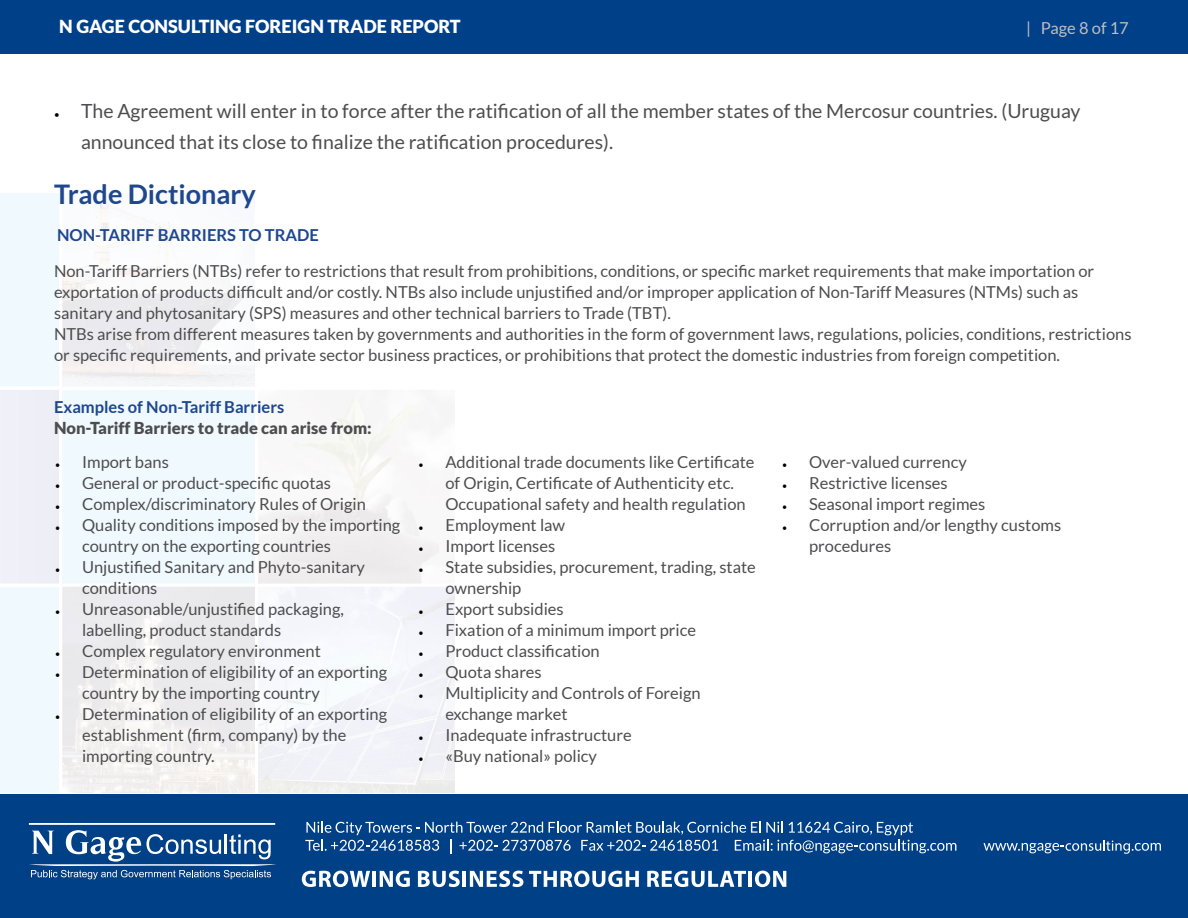
<style>
.page{position:relative;width:1188px;height:918px;background:#fff}
.page>*{position:absolute;margin:0;border:0;box-sizing:border-box;transform-origin:0 0}
.t1{font:700 27px "Lato";color:#1e478e}
.t2{font:19.5px/31.5px "Lato";color:#4d4d4f}
.t3{font:900 18px "Lato";color:#fff}
.t4{font:16.5px/21px "Lato";color:#4d4d4f}
.t5{font:700 16.5px "Lato";color:#1e478e}
.t6{font:900 16.5px "Lato";color:#4d4d4f}
.t7{font:16.5px "Lato";color:#bcbec0}
.s1{font-family:"Adobe Arabic";color:#000}
.s2{font-family:"Adobe Arabic";font-size:18px;color:#000}
</style>
<div class="page">
<div style="left:0;top:0;width:1188px;height:53px;background:#004089"></div>
<svg style="left:0;top:193px;width:455px;height:600px;fill:#f2f9fc"></svg>
<div style="left:0;top:794px;width:1188px;height:124px;background:#004087"></div>
<svg style="left:305px;top:822px;width:651px;height:31px"></svg>
<svg style="left:984px;top:840px;width:177px;height:14px"></svg>
<hr style="left:29px;top:823px;width:246px;height:2px;background:#fff">
<svg style="left:29px;top:830px;width:247px;height:49px"></svg>
<svg style="left:302px;top:871px;width:68px;height:16px"></svg>
<hr style="left:372px;top:871px;width:4px;height:16px;background:#fff">
<svg style="left:380px;top:871px;width:30px;height:16px"></svg>
<svg style="left:418px;top:871px;width:42px;height:16px"></svg>
<hr style="left:463px;top:871px;width:3px;height:16px;background:#fff">
<svg style="left:470px;top:871px;width:53px;height:16px"></svg>
<svg style="left:529px;top:871px;width:110px;height:16px"></svg>
<svg style="left:647px;top:871px;width:99px;height:16px"></svg>
<hr style="left:748px;top:871px;width:4px;height:16px;background:#fff">
<svg style="left:755px;top:871px;width:31px;height:16px"></svg>
<p class="t3" style="left:59px;top:16px;width:403px">N GAGE CONSULTING FOREIGN TRADE REPORT</p>
<p class="t7" style="left:1026px;top:19px;width:104px">| Page 8 of 17</p>
<p class="t2" style="left:81px;top:95px;width:1001px;text-indent:-27px"><span class="s1">•</span> The Agreement will enter in to force after the ratification of all the member states of the Mercosur countries. (Uruguay announced that its close to finalize the ratification procedures).</p>
<h1 class="t1" style="left:54px;top:179px;width:204px">Trade Dictionary</h1>
<p class="t5" style="left:57px;top:226px;width:263px">NON-TARIFF BARRIERS TO TRADE</p>
<p class="t4" style="left:54px;top:260px;width:1079px">Non-Tariff Barriers (NTBs) refer to restrictions that result from prohibitions, conditions, or specific market requirements that make importation or exportation of products difficult and/or costly. NTBs also include unjustified and/or improper application of Non-Tariff Measures (NTMs) such as sanitary and phytosanitary (SPS) measures and other technical barriers to Trade (TBT).<br>NTBs arise from different measures taken by governments and authorities in the form of government laws, regulations, policies, conditions, restrictions or specific requirements, and private sector business practices, or prohibitions that protect the domestic industries from foreign competition.</p>
<p class="t5" style="left:54px;top:398px;width:232px">Examples of Non-Tariff Barriers</p>
<p class="t6" style="left:54px;top:418px;width:319px">Non-Tariff Barriers to trade can arise from:</p>
<p class="t4" style="left:55px;top:452px;width:115px"><span class="s2">•</span> Import bans</p>
<p class="t4" style="left:55px;top:473px;width:278px"><span class="s2">•</span> General or product-specific quotas</p>
<p class="t4" style="left:55px;top:494px;width:312px"><span class="s2">•</span> Complex/discriminatory Rules of Origin</p>
<p class="t4" style="left:82px;top:515px;width:320px;text-indent:-27px"><span class="s2">•</span> Quality conditions imposed by the importing country on the exporting countries</p>
<p class="t4" style="left:82px;top:557px;width:284px;text-indent:-27px"><span class="s2">•</span> Unjustified Sanitary and Phyto-sanitary conditions</p>
<p class="t4" style="left:82px;top:599px;width:263px;text-indent:-27px"><span class="s2">•</span> Unreasonable/unjustified packaging, labelling, product standards</p>
<p class="t4" style="left:55px;top:641px;width:267px"><span class="s2">•</span> Complex regulatory environment</p>
<p class="t4" style="left:82px;top:662px;width:307px;text-indent:-27px"><span class="s2">•</span> Determination of eligibility of an exporting country by the importing country</p>
<p class="t4" style="left:82px;top:704px;width:307px;text-indent:-27px"><span class="s2">•</span> Determination of eligibility of an exporting establishment (firm, company) by the importing country.</p>
<p class="t4" style="left:445px;top:452px;width:311px;text-indent:-27px"><span class="s2">•</span> Additional trade documents like Certificate of Origin, Certificate of Authenticity etc.<br>Occupational safety and health regulation</p>
<p class="t4" style="left:418px;top:515px;width:148px"><span class="s2">•</span> Employment law</p>
<p class="t4" style="left:418px;top:536px;width:138px"><span class="s2">•</span> Import licenses</p>
<p class="t4" style="left:445px;top:557px;width:312px;text-indent:-27px"><span class="s2">•</span> State subsidies, procurement, trading, state ownership</p>
<p class="t4" style="left:418px;top:599px;width:147px"><span class="s2">•</span> Export subsidies</p>
<p class="t4" style="left:418px;top:620px;width:279px"><span class="s2">•</span> Fixation of a minimum import price</p>
<p class="t4" style="left:418px;top:641px;width:183px"><span class="s2">•</span> Product classification</p>
<p class="t4" style="left:418px;top:662px;width:125px"><span class="s2">•</span> Quota shares</p>
<p class="t4" style="left:445px;top:683px;width:257px;text-indent:-27px"><span class="s2">•</span> Multiplicity and Controls of Foreign exchange market</p>
<p class="t4" style="left:418px;top:725px;width:215px"><span class="s2">•</span> Inadequate infrastructure</p>
<p class="t4" style="left:418px;top:746px;width:180px"><span class="s2">•</span> «Buy national» policy</p>
<p class="t4" style="left:782px;top:452px;width:186px"><span class="s2">•</span> Over-valued currency</p>
<p class="t4" style="left:782px;top:473px;width:167px"><span class="s2">•</span> Restrictive licenses</p>
<p class="t4" style="left:782px;top:494px;width:205px"><span class="s2">•</span> Seasonal import regimes</p>
<p class="t4" style="left:809px;top:515px;width:254px;text-indent:-27px"><span class="s2">•</span> Corruption and/or lengthy customs procedures</p>
</div>
